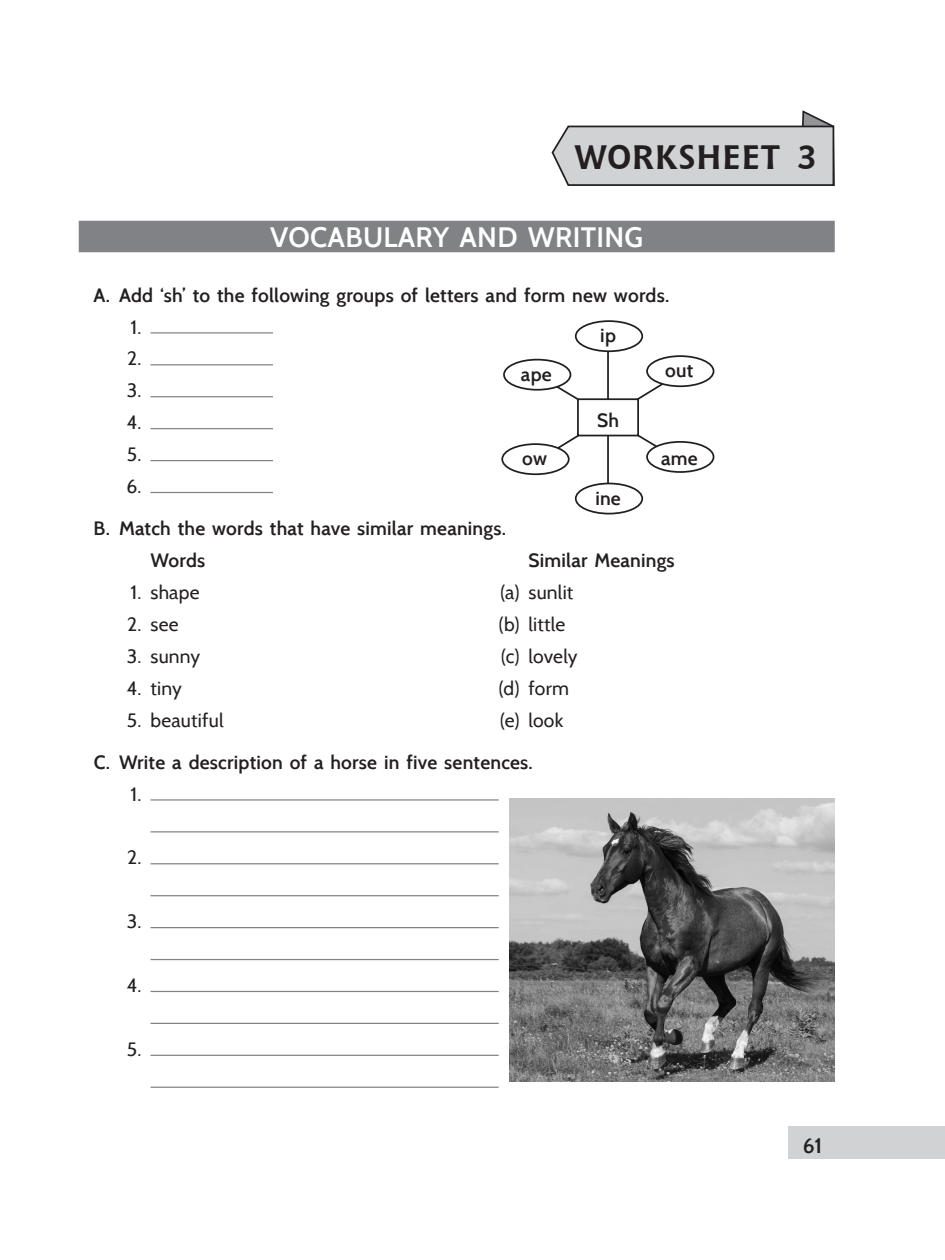
<style>
.page{position:relative;width:945px;height:1260px;background:#fff}
.page>*{position:absolute;margin:0;border:0;box-sizing:border-box;transform-origin:0 0}
.t1{font:700 33.77px "Chianti BT";letter-spacing:.015em;color:#231f20}
.Worksheet_head{font:600 28px "Cabin";letter-spacing:.01em;color:#fff}
.t2{font:600 21px "Cabin";color:#231f20}
.Exercise_1{font:600 19.25px "Cabin";letter-spacing:.01em;color:#231f20}
.Exercise_2{font:19.25px "Cabin";letter-spacing:.01em;color:#231f20}
.Exercise_2-2{font:600 19.25px "Cabin";letter-spacing:.01em;color:#231f20}
</style>
<div class="page">
<div style="left:788px;top:1126px;width:157px;height:33px;background:#d1d2d4"></div>
<div style="left:79px;top:221px;width:756px;height:31px;background:#808285"></div>
<svg style="left:551px;top:110px;width:284px;height:76px"></svg>
<hr style="left:150px;top:332px;width:123px;height:2px;background:#808285">
<hr style="left:150px;top:364px;width:123px;height:1px;background:#808285">
<hr style="left:150px;top:396px;width:123px;height:1px;background:#808285">
<hr style="left:150px;top:428px;width:123px;height:1px;background:#808285">
<hr style="left:150px;top:460px;width:123px;height:1px;background:#808285">
<hr style="left:150px;top:492px;width:123px;height:1px;background:#808285">
<hr style="left:150px;top:799px;width:349px;height:2px;background:#808285">
<hr style="left:150px;top:831px;width:349px;height:1px;background:#808285">
<hr style="left:150px;top:863px;width:349px;height:1px;background:#808285">
<hr style="left:150px;top:895px;width:349px;height:1px;background:#808285">
<hr style="left:150px;top:927px;width:349px;height:1px;background:#808285">
<hr style="left:150px;top:959px;width:349px;height:1px;background:#808285">
<hr style="left:150px;top:991px;width:349px;height:1px;background:#808285">
<hr style="left:150px;top:1023px;width:349px;height:1px;background:#808285">
<hr style="left:150px;top:1055px;width:349px;height:1px;background:#808285">
<hr style="left:150px;top:1087px;width:349px;height:1px;background:#808285">
<img style="left:510px;top:799px;width:325px;height:282px">
<hr style="left:607px;top:335px;width:2px;height:165px;background:#231f20">
<svg style="left:544px;top:372px;width:137px;height:91px"></svg>
<div style="left:647px;top:356px;width:67px;height:30px;background:#fff;border-radius:50%"></div>
<div style="left:646px;top:355px;width:68px;height:32px;border:2px solid #231f20;border-radius:50%"></div>
<div style="left:647px;top:442px;width:67px;height:30px;background:#fff;border-radius:50%"></div>
<div style="left:646px;top:441px;width:68px;height:32px;border:2px solid #231f20;border-radius:50%"></div>
<div style="left:576px;top:483px;width:66px;height:31px;background:#fff;border-radius:50%"></div>
<div style="left:575px;top:483px;width:68px;height:31px;border:2px solid #231f20;border-radius:50%"></div>
<div style="left:502px;top:444px;width:67px;height:30px;background:#fff;border-radius:50%"></div>
<div style="left:501px;top:443px;width:69px;height:32px;border:2px solid #231f20;border-radius:50%"></div>
<div style="left:504px;top:360px;width:66px;height:30px;background:#fff;border-radius:50%"></div>
<div style="left:503px;top:359px;width:68px;height:32px;border:2px solid #231f20;border-radius:50%"></div>
<div style="left:576px;top:321px;width:66px;height:30px;background:#fff;border-radius:50%"></div>
<div style="left:575px;top:320px;width:68px;height:32px;border:2px solid #231f20;border-radius:50%"></div>
<div style="left:578px;top:399px;width:60px;height:37px;background:#fff"></div>
<div style="left:577px;top:398px;width:62px;height:38px;border:2px solid #231f20"></div>
<p class="t1" style="left:575px;top:133px;width:244px">WORKSHEET 3</p>
<p class="Worksheet_head" style="left:270px;top:220px;width:375px">VOCABULARY AND WRITING</p>
<p class="Exercise_1" style="left:93px;top:283px;width:577px">A. Add ‘sh’ to the following groups of letters and form new words.</p>
<p class="Exercise_2" style="left:131px;top:315px;width:12px">1.</p>
<p class="Exercise_2" style="left:127px;top:347px;width:16px">2.</p>
<p class="Exercise_2" style="left:127px;top:379px;width:16px">3.</p>
<p class="Exercise_2" style="left:127px;top:411px;width:16px">4.</p>
<p class="Exercise_2" style="left:127px;top:443px;width:16px">5.</p>
<p class="Exercise_2" style="left:126px;top:475px;width:17px">6.</p>
<p class="Exercise_1" style="left:94px;top:517px;width:414px">B. Match the words that have similar meanings.</p>
<p class="Exercise_2-2" style="left:151px;top:549px;width:56px">Words</p>
<p class="Exercise_2-2" style="left:529px;top:549px;width:148px">Similar Meanings</p>
<p class="Exercise_2" style="left:131px;top:580px;width:71px">1. shape</p>
<p class="Exercise_2" style="left:500px;top:580px;width:74px">(a) sunlit</p>
<p class="Exercise_2" style="left:127px;top:612px;width:53px">2. see</p>
<p class="Exercise_2" style="left:499px;top:612px;width:68px">(b) little</p>
<p class="Exercise_2" style="left:127px;top:644px;width:75px">3. sunny</p>
<p class="Exercise_2" style="left:501px;top:644px;width:78px">(c) lovely</p>
<p class="Exercise_2" style="left:127px;top:676px;width:56px">4. tiny</p>
<p class="Exercise_2" style="left:499px;top:676px;width:71px">(d) form</p>
<p class="Exercise_2" style="left:127px;top:708px;width:98px">5. beautiful</p>
<p class="Exercise_2" style="left:500px;top:708px;width:65px">(e) look</p>
<p class="Exercise_1" style="left:94px;top:750px;width:441px">C. Write a description of a horse in five sentences.</p>
<p class="Exercise_2" style="left:131px;top:782px;width:12px">1.</p>
<p class="Exercise_1" style="left:600px;top:324px;width:17px">ip</p>
<p class="Exercise_1" style="left:665px;top:359px;width:30px">out</p>
<p class="Exercise_1" style="left:521px;top:362px;width:32px">ape</p>
<p class="Exercise_1" style="left:597px;top:408px;width:23px">Sh</p>
<p class="Exercise_1" style="left:661px;top:446px;width:38px">ame</p>
<p class="Exercise_1" style="left:522px;top:447px;width:26px">ow</p>
<p class="Exercise_1" style="left:595px;top:486px;width:27px">ine</p>
<p class="Exercise_2" style="left:127px;top:846px;width:16px">2.</p>
<p class="Exercise_2" style="left:127px;top:910px;width:16px">3.</p>
<p class="Exercise_2" style="left:127px;top:974px;width:16px">4.</p>
<p class="Exercise_2" style="left:127px;top:1037px;width:16px">5.</p>
<p class="t2" style="left:803px;top:1133px;width:21px">61</p>
</div>
